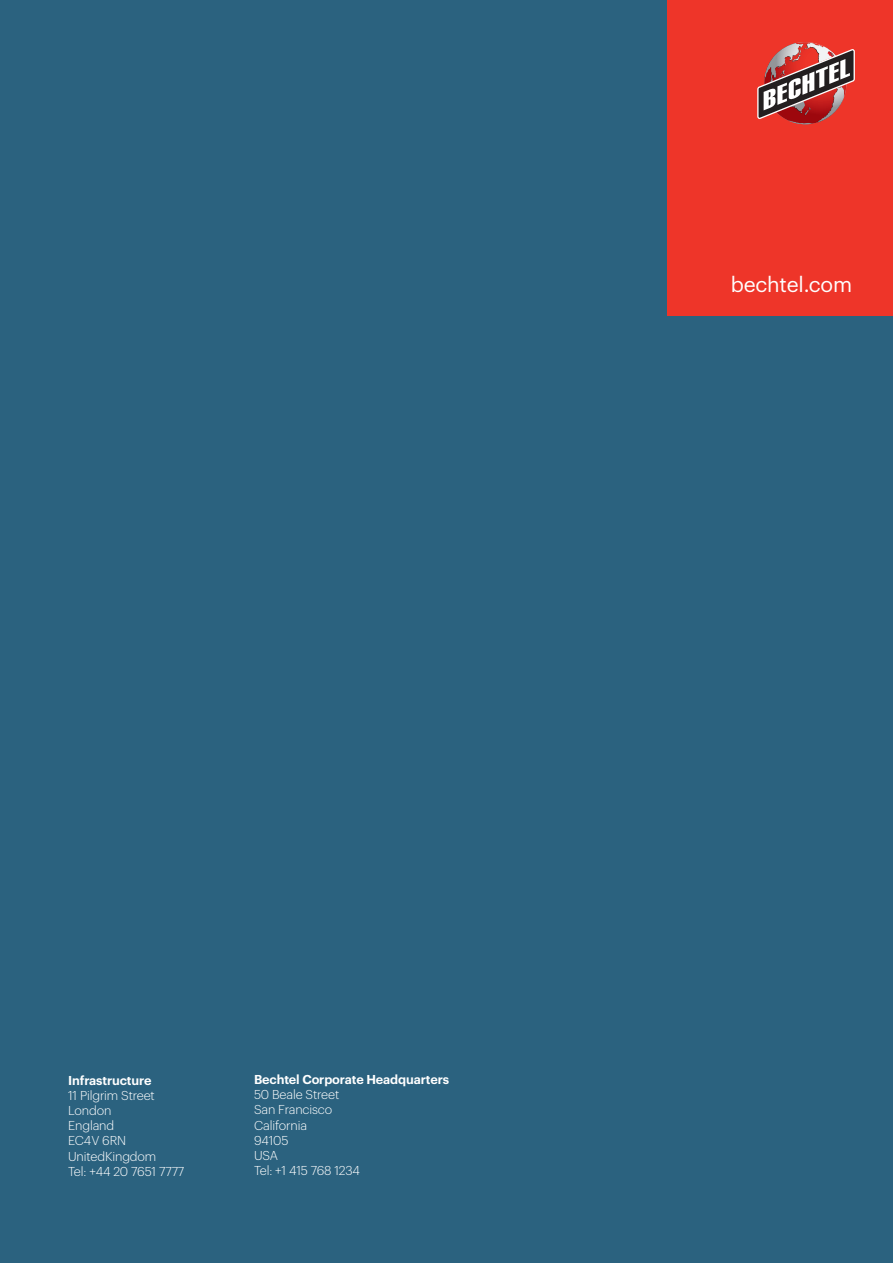
<style>
.page{position:relative;width:893px;height:1263px;background:#2b627f}
.page>*{position:absolute;margin:0;border:0;box-sizing:border-box;transform-origin:0 0}
.Cornerstone_URL{font:21px "Graphik";letter-spacing:-.01em;color:#fff}
.Body_Copy{font:300 12.6px "Graphik";letter-spacing:-.01em;color:#fff}
.Body_Copy-2{font:600 12.6px "Graphik";letter-spacing:-.01em;color:#fff}
</style>
<div class="page">
<div style="left:668px;top:0;width:225px;height:316px;background:#ee3529"></div>
<svg style="left:757px;top:43px;width:98px;height:81px"></svg>
<p class="Cornerstone_URL" style="left:731px;top:268px;width:123px">bechtel.com</p>
<p class="Body_Copy-2" style="left:68px;top:1070px;width:85px">Infrastructure</p>
<p class="Body_Copy" style="left:68px;top:1086px;width:88px">11 Pilgrim Street</p>
<p class="Body_Copy" style="left:68px;top:1101px;width:45px">London</p>
<p class="Body_Copy" style="left:68px;top:1116px;width:48px">England</p>
<p class="Body_Copy" style="left:68px;top:1132px;width:60px">EC4V 6RN</p>
<p class="Body_Copy" style="left:68px;top:1147px;width:90px">UnitedKingdom</p>
<p class="Body_Copy" style="left:68px;top:1162px;width:118px">Tel: +44 20 7651 7777</p>
<p class="Body_Copy-2" style="left:254px;top:1070px;width:197px">Bechtel Corporate Headquarters</p>
<p class="Body_Copy" style="left:254px;top:1085px;width:87px">50 Beale Street</p>
<p class="Body_Copy" style="left:254px;top:1101px;width:80px">San Francisco</p>
<p class="Body_Copy" style="left:254px;top:1116px;width:55px">California</p>
<p class="Body_Copy" style="left:254px;top:1131px;width:36px">94105</p>
<p class="Body_Copy" style="left:254px;top:1146px;width:25px">USA</p>
<p class="Body_Copy" style="left:254px;top:1161px;width:107px">Tel: +1 415 768 1234</p>
</div>
